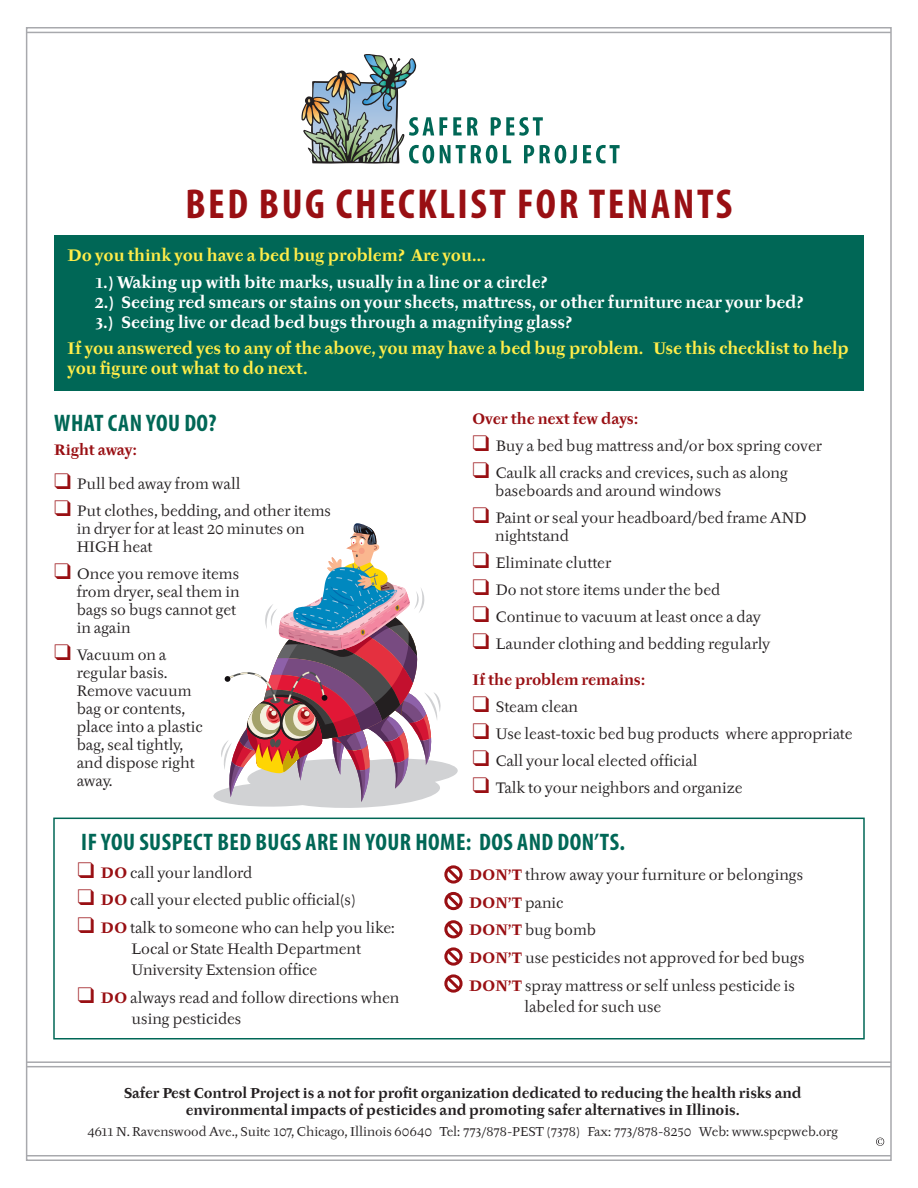
<style>
.page{position:relative;width:918px;height:1188px;background:#fff}
.page>*{position:absolute;margin:0;border:0;box-sizing:border-box;transform-origin:0 0}
.t1{font:700 condensed 42px "Myriad Pro";letter-spacing:.06em;color:#990f13}
.t2{font:700 condensed 24px "Myriad Pro";letter-spacing:.02em;color:#006756}
.t3{font:700 16.5px "Tyfa ITC";color:#fff}
.t4{font:700 16.5px/19.8px "Tyfa ITC";color:#ffed49}
.t5{font:15px/18px "Tyfa ITC";color:#231f20}
.t6{font:700 15px "Tyfa ITC";color:#990f13}
.t7{font:700 15px "Tyfa ITC";letter-spacing:-.02em;color:#990f13}
.t8{font:700 14.25px "Tyfa ITC";color:#231f20}
.t9{font:12.75px "Tyfa ITC";color:#231f20}
.s1{color:#990f13}
.s2{font-weight:700;color:#990f13}
.s3{font-weight:400;color:#231f20}
</style>
<div class="page">
<hr style="left:27px;top:1155px;width:864px;height:1px;background:#a8a9ad">
<hr style="left:27px;top:32px;width:864px;height:1px;background:#a8a9ad">
<div style="left:54px;top:235px;width:810px;height:155px;background:#006756"></div>
<svg style="left:301px;top:54px;width:276px;height:110px"></svg>
<svg style="left:583px;top:145px;width:37px;height:18px"></svg>
<div style="left:53px;top:818px;width:812px;height:222px;border:2px solid #006756"></div>
<svg style="left:444px;top:865px;width:19px;height:19px"></svg>
<svg style="left:444px;top:891px;width:19px;height:20px"></svg>
<svg style="left:444px;top:920px;width:19px;height:19px"></svg>
<svg style="left:444px;top:947px;width:19px;height:19px"></svg>
<svg style="left:444px;top:974px;width:19px;height:19px"></svg>
<hr style="left:27px;top:1061px;width:864px;height:2px;background:#a8a9ad">
<hr style="left:27px;top:1066px;width:864px;height:1px;background:#a8a9ad">
<svg style="left:876px;top:1138px;width:8px;height:8px"></svg>
<svg style="left:213px;top:523px;width:245px;height:285px"></svg>
<p class="t1" style="left:186px;top:177px;width:549px">BED BUG CHECKLIST FOR TENANTS</p>
<p class="t4" style="left:68px;top:246px;width:420px">Do you think you have a bed bug problem? Are you…</p>
<p class="t3" style="left:94px;top:273px;width:455px">1.) Waking up with bite marks, usually in a line or a circle?</p>
<p class="t3" style="left:94px;top:292px;width:711px">2.) Seeing red smears or stains on your sheets, mattress, or other furniture near your bed?</p>
<p class="t3" style="left:94px;top:312px;width:479px">3.) Seeing live or dead bed bugs through a magnifying glass?</p>
<p class="t4" style="left:68px;top:339px;width:783px">If you answered yes to any of the above, you may have a bed bug problem. Use this checklist to help you figure out what to do next.</p>
<p class="t2" style="left:54px;top:408px;width:164px">WHAT CAN YOU DO?</p>
<p class="t7" style="left:54px;top:441px;width:85px">Right away:</p>
<p class="t5" style="left:54px;top:475px;width:188px"><span class="s1">❑</span> Pull bed away from wall</p>
<p class="t5" style="left:77px;top:502px;width:256px;text-indent:-23px"><span class="s1">❑</span> Put clothes, bedding, and other items in dryer for at least 20 minutes on<br>HIGH heat</p>
<p class="t5" style="left:77px;top:565px;width:164px;text-indent:-23px"><span class="s1">❑</span> Once you remove items from dryer, seal them in bags so bugs cannot get in again</p>
<p class="t5" style="left:77px;top:646px;width:128px;text-indent:-23px"><span class="s1">❑</span> Vacuum on a regular basis.<br>Remove vacuum bag or contents, place into a plastic bag, seal tightly, and dispose right away.</p>
<p class="t6" style="left:472px;top:410px;width:168px">Over the next few days:</p>
<p class="t5" style="left:472px;top:437px;width:351px"><span class="s1">❑</span> Buy a bed bug mattress and/or box spring cover</p>
<p class="t5" style="left:495px;top:464px;width:294px;text-indent:-23px"><span class="s1">❑</span> Caulk all cracks and crevices, such as along baseboards and around windows</p>
<p class="t5" style="left:495px;top:509px;width:313px;text-indent:-23px"><span class="s1">❑</span> Paint or seal your headboard/bed frame AND nightstand</p>
<p class="t5" style="left:472px;top:554px;width:140px"><span class="s1">❑</span> Eliminate clutter</p>
<p class="t5" style="left:472px;top:581px;width:249px"><span class="s1">❑</span> Do not store items under the bed</p>
<p class="t5" style="left:472px;top:608px;width:290px"><span class="s1">❑</span> Continue to vacuum at least once a day</p>
<p class="t5" style="left:472px;top:635px;width:299px"><span class="s1">❑</span> Launder clothing and bedding regularly</p>
<p class="t6" style="left:472px;top:671px;width:175px">If the problem remains:</p>
<p class="t5" style="left:472px;top:698px;width:107px"><span class="s1">❑</span> Steam clean</p>
<p class="t5" style="left:472px;top:725px;width:382px"><span class="s1">❑</span> Use least-toxic bed bug products where appropriate</p>
<p class="t5" style="left:472px;top:752px;width:227px"><span class="s1">❑</span> Call your local elected official</p>
<p class="t5" style="left:472px;top:779px;width:271px"><span class="s1">❑</span> Talk to your neighbors and organize</p>
<p class="t2" style="left:81px;top:827px;width:545px">IF YOU SUSPECT BED BUGS ARE IN YOUR HOME: DOS AND DON’TS.</p>
<p class="t5" style="left:78px;top:864px;width:176px"><span class="s1">❑</span> <span class="s2">DO</span> call your landlord</p>
<p class="t5" style="left:78px;top:892px;width:279px"><span class="s1">❑</span> <span class="s2">DO</span> call your elected public official(s)</p>
<p class="t5" style="left:78px;top:919px;width:319px"><span class="s1">❑</span> <span class="s2">DO</span> talk to someone who can help you like:</p>
<p class="t5" style="left:132px;top:940px;width:231px">Local or State Health Department</p>
<p class="t5" style="left:132px;top:961px;width:187px">University Extension office</p>
<p class="t5" style="left:132px;top:988px;width:269px;line-height:21px;text-indent:-54px"><span class="s1">❑</span> <span class="s2">DO</span> always read and follow directions when using pesticides</p>
<p class="t5" style="left:469px;top:866px;width:336px"><span class="s2">DON’T</span> throw away your furniture or belongings</p>
<p class="t6" style="left:469px;top:894px;width:96px">DON’T <span class="s3">panic</span></p>
<p class="t5" style="left:469px;top:922px;width:128px"><span class="s2">DON’T</span> bug bomb</p>
<p class="t5" style="left:469px;top:949px;width:337px"><span class="s2">DON’T</span> use pesticides not approved for bed bugs</p>
<p class="t5" style="left:525px;top:976px;width:272px;line-height:21px;text-indent:-56px"><span class="s2">DON’T</span> spray mattress or self unless pesticide is labeled for such use</p>
<p class="t8" style="left:124px;top:1085px;width:679px">Safer Pest Control Project is a not for profit organization dedicated to reducing the health risks and</p>
<p class="t8" style="left:186px;top:1102px;width:555px">environmental impacts of pesticides and promoting safer alternatives in Illinois.</p>
<p class="t9" style="left:87px;top:1125px;width:752px">4611 N. Ravenswood Ave., Suite 107, Chicago, Illinois 60640 Tel: 773/878-PEST (7378) Fax: 773/878-8250 Web: www.spcpweb.org</p>
</div>
